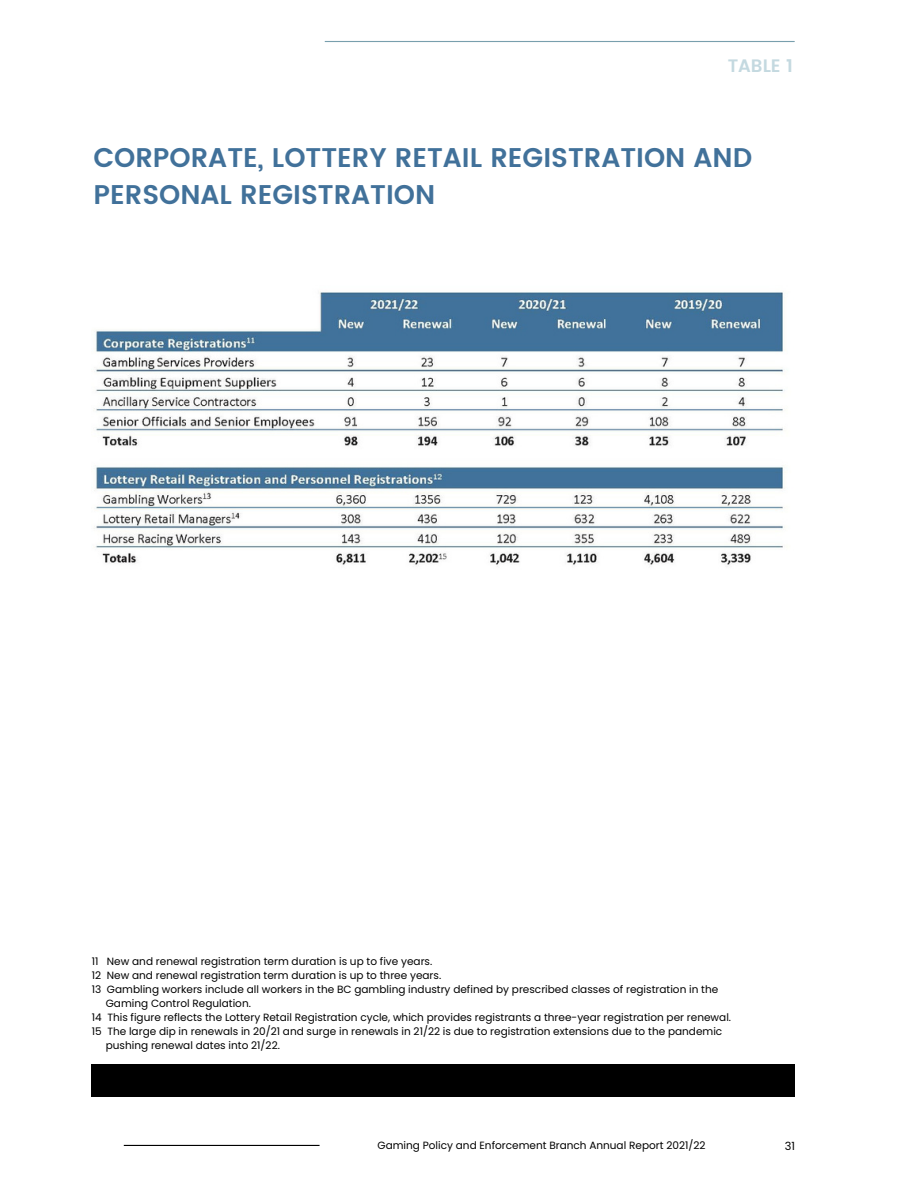
<style>
.page{position:relative;width:918px;height:1188px;background:#fff}
.page>*{position:absolute;margin:0;border:0;box-sizing:border-box;transform-origin:0 0}
.t1{font:600 27px/37.2px "Poppins";color:#41719a}
.t2{font:600 18px "Poppins";color:#c4d9e0}
.t3{font:11.25px "Poppins";color:#000}
.t4{font:10.5px "Poppins";color:#000}
</style>
<div class="page">
<hr style="left:124px;top:1145px;width:196px;height:1px;background:#000">
<hr style="left:325px;top:41px;width:469px;height:1px;background:#789fad">
<div style="left:92px;top:1064px;width:703px;height:33px;background:#000"></div>
<img style="left:94px;top:292px;width:691px;height:275px">
<h2 class="t2" style="left:728px;top:55px;width:67px">TABLE 1</h2>
<h1 class="t1" style="left:93px;top:139px;width:660px">CORPORATE, LOTTERY RETAIL REGISTRATION AND<br>PERSONAL REGISTRATION</h1>
<p class="t4" style="left:92px;top:954px;width:342px">11 New and renewal registration term duration is up to five years.</p>
<p class="t4" style="left:92px;top:968px;width:351px">12 New and renewal registration term duration is up to three years.</p>
<p class="t4" style="left:92px;top:982px;width:628px">13 Gambling workers include all workers in the BC gambling industry defined by prescribed classes of registration in the</p>
<p class="t4" style="left:106px;top:996px;width:147px">Gaming Control Regulation.</p>
<p class="t4" style="left:92px;top:1010px;width:641px">14 This figure reflects the Lottery Retail Registration cycle, which provides registrants a three-year registration per renewal.</p>
<p class="t4" style="left:92px;top:1024px;width:632px">15 The large dip in renewals in 20/21 and surge in renewals in 21/22 is due to registration extensions due to the pandemic</p>
<p class="t4" style="left:106px;top:1038px;width:176px">pushing renewal dates into 21/22.</p>
<p class="t4" style="left:378px;top:1138px;width:329px">Gaming Policy and Enforcement Branch Annual Report 2021/22</p>
<p class="t3" style="left:785px;top:1138px;width:12px">31</p>
</div>
